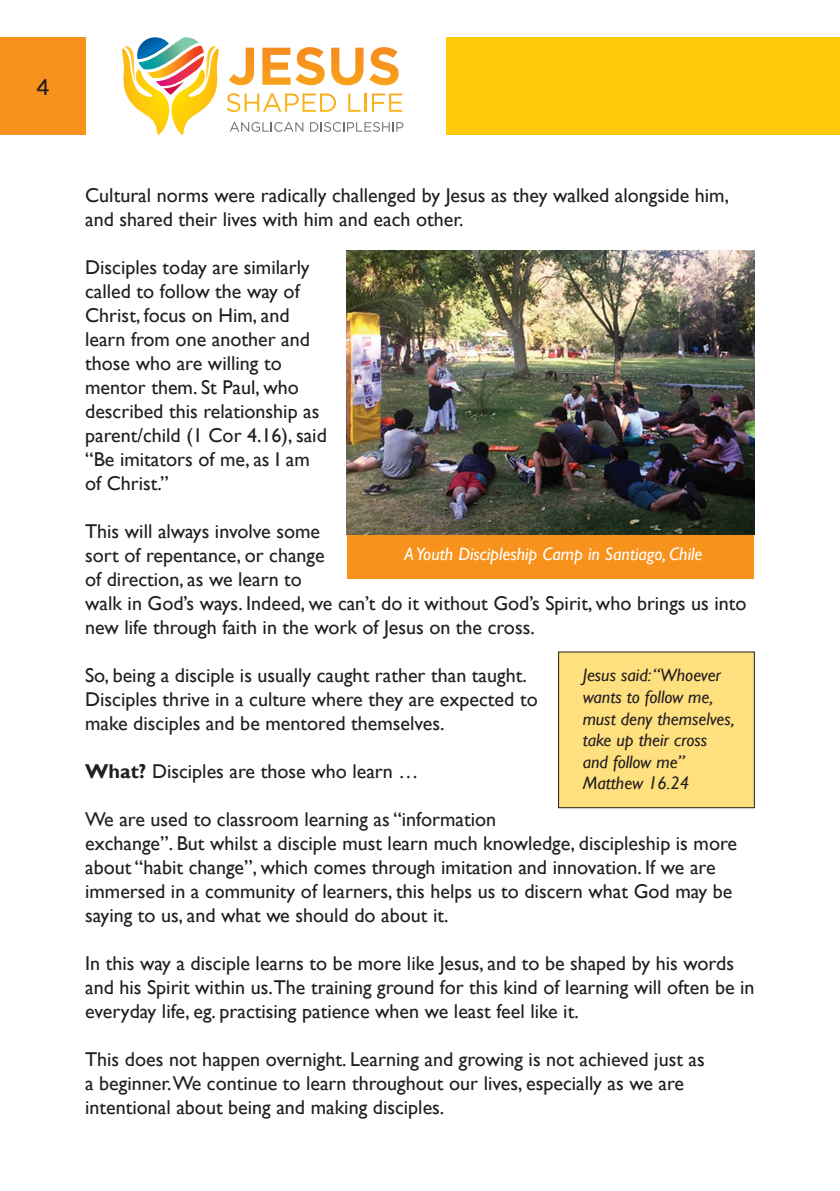
<style>
.page{position:relative;width:840px;height:1191px;background:#fff}
.page>*{position:absolute;margin:0;border:0;box-sizing:border-box;transform-origin:0 0}
.t1{font:22px "Helv";color:#231f20}
.t2{font:20px/24px "Gill Sans";color:#231f20}
.t3{font:italic 18px/21.6px "Gill Sans";color:#231f20}
.t4{font:italic 18px "Gill Sans";color:#fff}
.s1{font-weight:700}
</style>
<div class="page">
<div style="left:0;top:37px;width:86px;height:98px;background:#f7931d"></div>
<div style="left:446px;top:37px;width:393px;height:98px;background:#feca0a"></div>
<svg style="left:229px;top:48px;width:25px;height:37px"></svg>
<svg style="left:262px;top:47px;width:62px;height:38px"></svg>
<svg style="left:331px;top:48px;width:32px;height:37px"></svg>
<svg style="left:369px;top:47px;width:29px;height:38px"></svg>
<svg style="left:226px;top:93px;width:110px;height:19px"></svg>
<svg style="left:348px;top:93px;width:18px;height:19px"></svg>
<svg style="left:372px;top:93px;width:30px;height:19px"></svg>
<svg style="left:229px;top:122px;width:74px;height:10px"></svg>
<svg style="left:310px;top:122px;width:93px;height:10px"></svg>
<svg style="left:122px;top:37px;width:97px;height:98px"></svg>
<div style="left:558px;top:652px;width:196px;height:155px;background:#ffe07f"></div>
<div style="left:557px;top:651px;width:197px;height:157px;border:1px solid #231f20"></div>
<div style="left:347px;top:250px;width:406px;height:329px;background:#f7931d"></div>
<img style="left:346px;top:250px;width:408px;height:284px">
<p class="t1" style="left:37px;top:73px;width:14px">4</p>
<p class="t2" style="left:85px;top:184px;width:645px">Cultural norms were radically challenged by Jesus as they walked alongside him, and shared their lives with him and each other.</p>
<p class="t2" style="left:85px;top:256px;width:243px">Disciples today are similarly called to follow the way of<br>Christ, focus on Him, and learn from one another and those who are willing to mentor them. St Paul, who described this relationship as parent/child (1 Cor 4.16), said “Be imitators of me, as I am of Christ.”</p>
<p class="t2" style="left:85px;top:520px;width:662px">This will always involve some<br>sort of repentance, or change<br>of direction, as we learn to<br>walk in God’s ways. Indeed, we can’t do it without God’s Spirit, who brings us into new life through faith in the work of Jesus on the cross.</p>
<p class="t2" style="left:85px;top:664px;width:454px">So, being a disciple is usually caught rather than taught.<br>Disciples thrive in a culture where they are expected to make disciples and be mentored themselves.</p>
<p class="t2" style="left:85px;top:760px;width:334px"><span class="s1">What?</span> Disciples are those who learn …</p>
<p class="t2" style="left:85px;top:808px;width:653px">We are used to classroom learning as “information<br>exchange”. But whilst a disciple must learn much knowledge, discipleship is more about “habit change”, which comes through imitation and innovation. If we are immersed in a community of learners, this helps us to discern what God may be saying to us, and what we should do about it.</p>
<p class="t2" style="left:85px;top:952px;width:670px">In this way a disciple learns to be more like Jesus, and to be shaped by his words and his Spirit within us.The training ground for this kind of learning will often be in everyday life, eg. practising patience when we least feel like it.</p>
<p class="t2" style="left:85px;top:1048px;width:621px">This does not happen overnight. Learning and growing is not achieved just as a beginner.We continue to learn throughout our lives, especially as we are intentional about being and making disciples.</p>
<p class="t4" style="left:404px;top:543px;width:299px">A Youth Discipleship Camp in Santiago, Chile</p>
<p class="t3" style="left:582px;top:664px;width:154px">Jesus said: “Whoever wants to follow me, must deny themselves, take up their cross and follow me”<br>Matthew 16.24</p>
</div>
